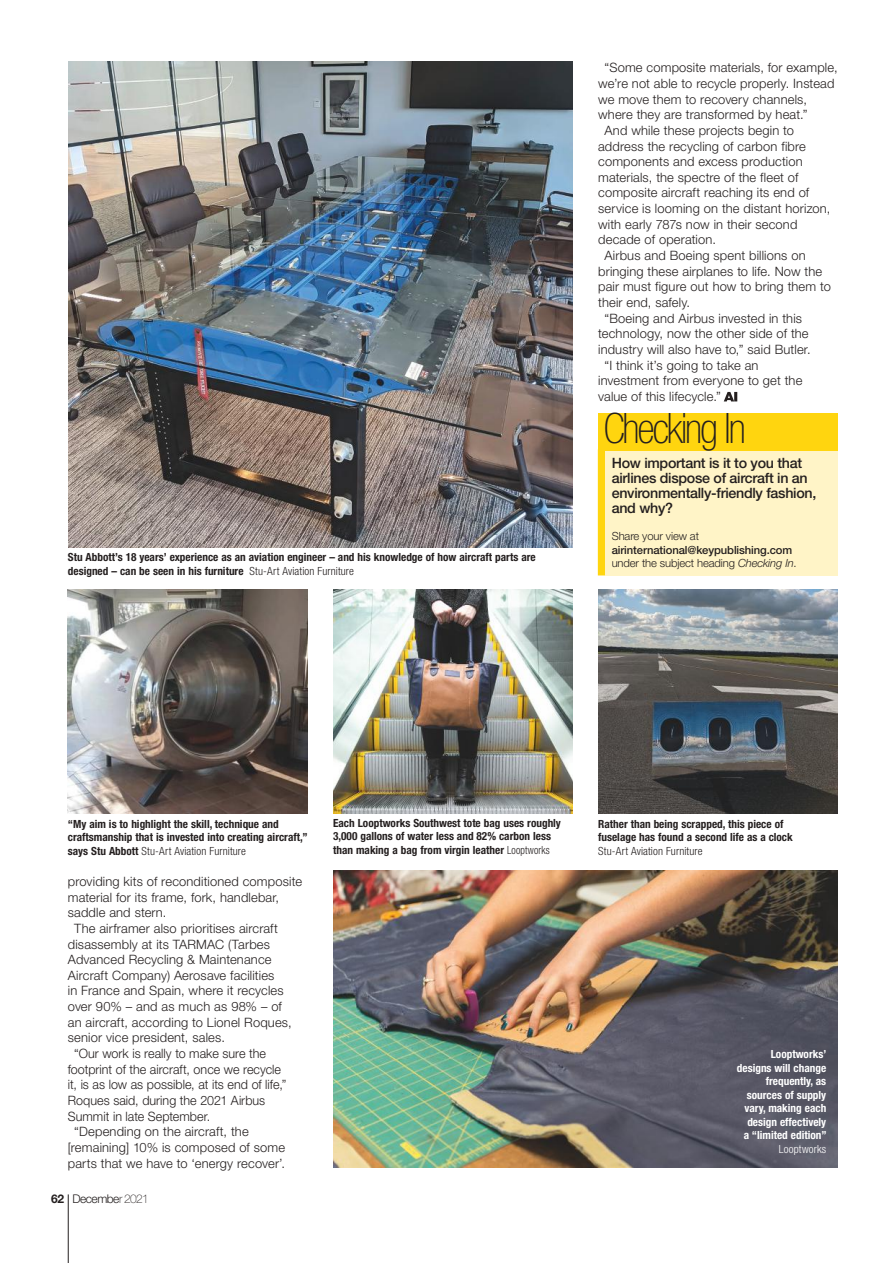
<style>
.page{position:relative;width:893px;height:1263px;background:#fff}
.page>*{position:absolute;margin:0;border:0;box-sizing:border-box;transform-origin:0 0}
.t1{font:100 condensed 42px "Helvetica Neue LT Std";letter-spacing:-.05em;color:#241f1f}
.t2{font:500 14.25px/15px "Helvetica Neue LT Std";letter-spacing:-.02em;color:#241f1f}
.t3{font:300 12.9px "Helvetica Neue LT Std";letter-spacing:.01em;color:#241f1f}
.t4{font:300 12px "Helvetica Neue LT Std";letter-spacing:-.04em;color:#241f1f}
.t5{font:700 condensed 11.25px/13.5px "Helvetica Neue LT Std";color:#241f1f}
.t6{font:700 condensed 11.25px/13.5px "Helvetica Neue LT Std";color:#fff;text-align:right}
.t7{font:500 11.25px/13.5px "Helvetica Neue LT Std";letter-spacing:-.01em;color:#241f1f}
.t8{font:300 condensed 11.25px "Helvetica Neue LT Std";letter-spacing:.015em;color:#241f1f}
.t9{font:300 11.25px "Helvetica Neue LT Std";letter-spacing:-.01em;color:#241f1f}
.t10{font:300 condensed 11.25px "Helvetica Neue LT Std";letter-spacing:.02em;color:#fff}
.s1{font-weight:300}
.s2{font-weight:300;font-style:italic}
.s3{font-weight:700}
.s4{font-weight:100}
</style>
<div class="page">
<hr style="left:68px;top:1194px;width:1px;height:69px;background:#241f1f">
<img style="left:68px;top:590px;width:240px;height:223px">
<img style="left:68px;top:62px;width:505px;height:485px">
<img style="left:333px;top:590px;width:240px;height:223px">
<img style="left:333px;top:870px;width:505px;height:297px">
<svg style="left:724px;top:392px;width:13px;height:9px"></svg>
<img style="left:598px;top:590px;width:240px;height:223px">
<div style="left:598px;top:449px;width:7px;height:126px;background:#ffd50f"></div>
<div style="left:605px;top:449px;width:232px;height:126px;background:#fff4c7"></div>
<div style="left:598px;top:413px;width:240px;height:38px;background:#ffd50f"></div>
<p class="t3" style="left:604px;top:60px;width:235px">“Some composite materials, for example,</p>
<p class="t3" style="left:598px;top:75px;width:238px">we’re not able to recycle properly. Instead</p>
<p class="t3" style="left:598px;top:91px;width:210px">we move them to recovery channels,</p>
<p class="t3" style="left:598px;top:107px;width:211px">where they are transformed by heat.”</p>
<p class="t3" style="left:604px;top:122px;width:191px">And while these projects begin to</p>
<p class="t3" style="left:598px;top:138px;width:209px">address the recycling of carbon fibre</p>
<p class="t3" style="left:598px;top:154px;width:206px">components and excess production</p>
<p class="t3" style="left:598px;top:169px;width:202px">materials, the spectre of the fleet of</p>
<p class="t3" style="left:598px;top:185px;width:212px">composite aircraft reaching its end of</p>
<p class="t3" style="left:598px;top:201px;width:234px">service is looming on the distant horizon,</p>
<p class="t3" style="left:598px;top:216px;width:201px">with early 787s now in their second</p>
<p class="t3" style="left:598px;top:232px;width:119px">decade of operation.</p>
<p class="t3" style="left:604px;top:248px;width:203px">Airbus and Boeing spent billions on</p>
<p class="t3" style="left:598px;top:263px;width:226px">bringing these airplanes to life. Now the</p>
<p class="t3" style="left:598px;top:279px;width:234px">pair must figure out how to bring them to</p>
<p class="t3" style="left:598px;top:294px;width:94px">their end, safely.</p>
<p class="t3" style="left:604px;top:310px;width:199px">“Boeing and Airbus invested in this</p>
<p class="t3" style="left:598px;top:326px;width:212px">technology, now the other side of the</p>
<p class="t3" style="left:598px;top:341px;width:214px">industry will also have to,” said Butler.</p>
<p class="t3" style="left:604px;top:357px;width:155px">“I think it’s going to take an</p>
<p class="t3" style="left:598px;top:373px;width:206px">investment from everyone to get the</p>
<p class="t3" style="left:598px;top:388px;width:124px">value of this lifecycle.”</p>
<p class="t5" style="left:68px;top:550px;width:469px">Stu Abbott’s 18 years’ experience as an aviation engineer – and his knowledge of how aircraft parts are designed – can be seen in his furniture <span class="s1">Stu-Art Aviation Furniture</span></p>
<h1 class="t1" style="left:604px;top:405px;width:144px">Checking In</h1>
<p class="t2" style="left:612px;top:456px;width:206px">How important is it to you that airlines dispose of aircraft in an environmentally-friendly fashion, and why?</p>
<p class="t9" style="left:612px;top:530px;width:89px">Share your view at</p>
<p class="t7" style="left:612px;top:543px;width:187px">airinternational@keypublishing.com <span class="s1">under the subject heading</span> <span class="s2">Checking In</span><span class="s1">.</span></p>
<p class="t5" style="left:68px;top:817px;width:241px">“My aim is to highlight the skill, technique and craftsmanship that is invested into creating aircraft,” says Stu Abbott <span class="s1">Stu-Art Aviation Furniture</span></p>
<p class="t5" style="left:333px;top:816px;width:229px">Each Looptworks Southwest tote bag uses roughly<br>3,000 gallons of water less and 82% carbon less than making a bag from virgin leather <span class="s1">Looptworks</span></p>
<p class="t5" style="left:598px;top:817px;width:196px">Rather than being scrapped, this piece of fuselage has found a second life as a clock</p>
<p class="t8" style="left:598px;top:844px;width:106px">Stu-Art Aviation Furniture</p>
<p class="t3" style="left:68px;top:873px;width:236px">providing kits of reconditioned composite</p>
<p class="t3" style="left:68px;top:889px;width:213px">material for its frame, fork, handlebar,</p>
<p class="t3" style="left:68px;top:905px;width:100px">saddle and stern.</p>
<p class="t3" style="left:74px;top:920px;width:205px">The airframer also prioritises aircraft</p>
<p class="t3" style="left:68px;top:936px;width:204px">disassembly at its TARMAC (Tarbes</p>
<p class="t3" style="left:68px;top:952px;width:205px">Advanced Recycling &amp; Maintenance</p>
<p class="t3" style="left:68px;top:967px;width:208px">Aircraft Company) Aerosave facilities</p>
<p class="t3" style="left:68px;top:983px;width:217px">in France and Spain, where it recycles</p>
<p class="t3" style="left:68px;top:999px;width:216px">over 90% – and as much as 98% – of</p>
<p class="t3" style="left:68px;top:1014px;width:225px">an aircraft, according to Lionel Roques,</p>
<p class="t3" style="left:68px;top:1030px;width:159px">senior vice president, sales.</p>
<p class="t3" style="left:74px;top:1045px;width:193px">“Our work is really to make sure the</p>
<p class="t3" style="left:68px;top:1061px;width:215px">footprint of the aircraft, once we recycle</p>
<p class="t3" style="left:68px;top:1077px;width:220px">it, is as low as possible, at its end of life,”</p>
<p class="t3" style="left:68px;top:1092px;width:199px">Roques said, during the 2021 Airbus</p>
<p class="t3" style="left:68px;top:1108px;width:144px">Summit in late September.</p>
<p class="t3" style="left:74px;top:1124px;width:176px">“Depending on the aircraft, the</p>
<p class="t3" style="left:68px;top:1139px;width:219px">[remaining] 10% is composed of some</p>
<p class="t3" style="left:68px;top:1155px;width:219px">parts that we have to ‘energy recover’.</p>
<p class="t4" style="left:51px;top:1191px;width:99px"><span class="s3">62</span> Decembe<span class="s4">r 2021</span></p>
<p class="t6" style="left:737px;top:1047px;width:91px">Looptworks’ designs will change frequently, as sources of supply vary, making each design effectively<br>a “limited edition”</p>
<p class="t10" style="left:779px;top:1142px;width:49px">Looptworks</p>
</div>
